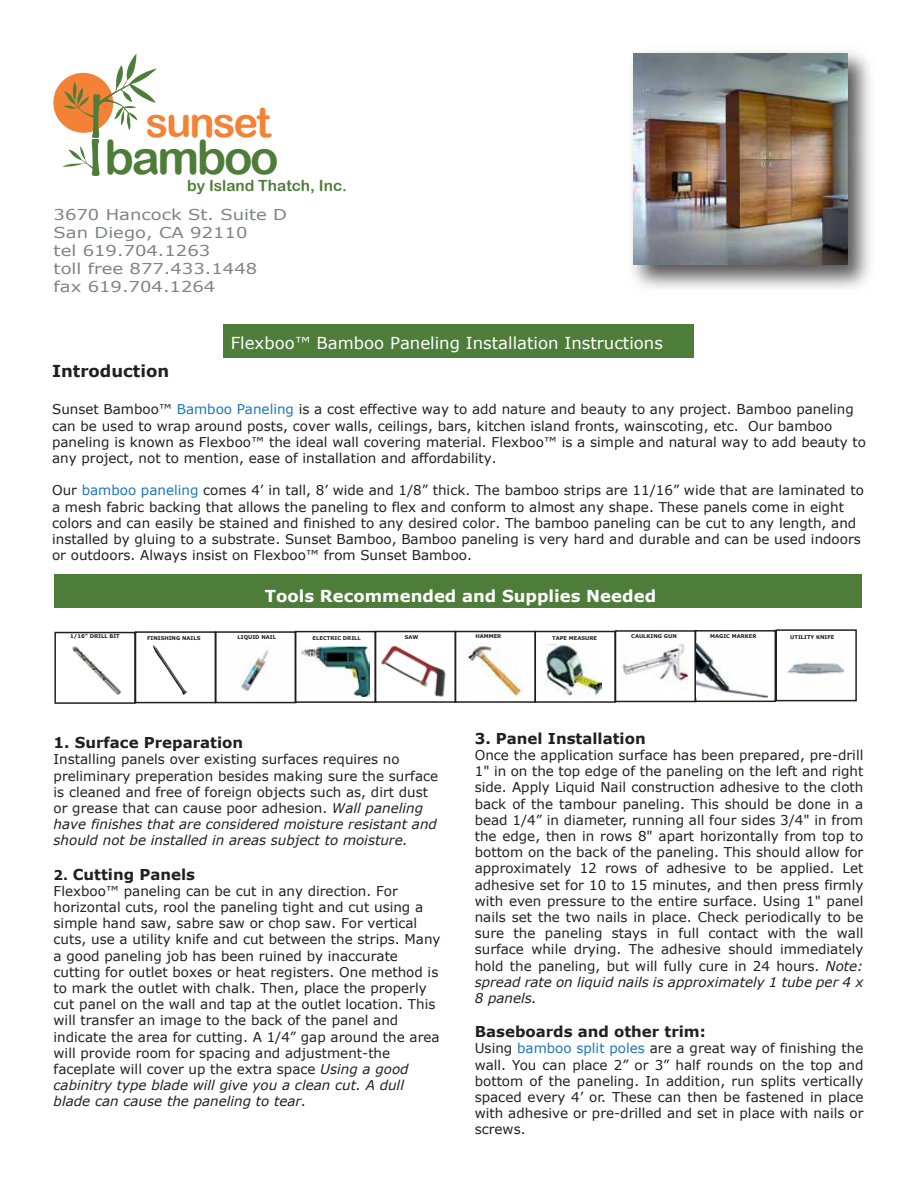
<style>
.page{position:relative;width:918px;height:1188px;background:#fff}
.page>*{position:absolute;margin:0;border:0;box-sizing:border-box;transform-origin:0 0}
.t1{font:47.25px "Arial Rounded MT Bold";letter-spacing:-.05em;color:#4e7d3a}
.t2{font:42px "Arial Rounded MT Bold";letter-spacing:-.05em;color:#f38236}
.t3{font:16.5px "Verdana";color:#fff}
.t4{font:700 16.5px "Verdana";color:#fff}
.t5{font:700 16.5px "Verdana";color:#231f20}
.t6{font:15.45px "Arial Rounded MT Bold";color:#4e7d3a}
.t7{font:15px/18px "Verdana";color:#808285;scale:1.2 1}
.t8{font:700 15px "Verdana";color:#231f20}
.t9{font:13.5px/16.2px "Verdana";color:#231f20}
.t10{font:700 5.25px "Verdana";color:#231f20}
.s1{color:#1c75bc}
.s2{font-style:italic}
.s3{font-size:13.5px}
</style>
<div class="page">
<div style="left:223px;top:324px;width:471px;height:34px;background:#4e7d3a"></div>
<svg style="left:53px;top:54px;width:104px;height:122px"></svg>
<img style="left:632px;top:51px;width:238px;height:237px">
<img style="left:633px;top:53px;width:215px;height:212px">
<div style="left:295px;top:631px;width:81px;height:72px;border:2px solid #231f20"></div>
<div style="left:375px;top:631px;width:81px;height:72px;border:2px solid #231f20"></div>
<div style="left:455px;top:631px;width:81px;height:72px;border:2px solid #231f20"></div>
<div style="left:535px;top:631px;width:81px;height:72px;border:2px solid #231f20"></div>
<div style="left:54px;top:632px;width:82px;height:72px;border:2px solid #231f20"></div>
<div style="left:615px;top:630px;width:81px;height:72px;border:2px solid #231f20"></div>
<div style="left:695px;top:630px;width:81px;height:72px;border:2px solid #231f20"></div>
<div style="left:776px;top:629px;width:81px;height:72px;border:2px solid #231f20"></div>
<svg style="left:153px;top:645px;width:34px;height:50px"></svg>
<img style="left:381px;top:645px;width:65px;height:52px">
<img style="left:465px;top:642px;width:59px;height:56px">
<img style="left:545px;top:645px;width:57px;height:51px">
<img style="left:787px;top:659px;width:56px;height:16px">
<img style="left:302px;top:646px;width:67px;height:51px">
<img style="left:622px;top:644px;width:70px;height:40px">
<img style="left:696px;top:641px;width:72px;height:56px">
<img style="left:72px;top:646px;width:49px;height:49px">
<img style="left:240px;top:650px;width:32px;height:45px">
<div style="left:215px;top:631px;width:81px;height:72px;border:2px solid #231f20"></div>
<div style="left:135px;top:631px;width:81px;height:72px;border:2px solid #231f20"></div>
<div style="left:55px;top:574px;width:807px;height:33px;background:#4e7d3a"></div>
<h2 class="t2" style="left:146px;top:97px;width:127px">sunset</h2>
<h1 class="t1" style="left:105px;top:130px;width:176px">bamboo</h1>
<p class="t6" style="left:187px;top:176px;width:161px">by Island Thatch, Inc.</p>
<p class="t7" style="left:54px;top:205px;width:196px">3670 Hancock St. Suite D<br>San Diego, CA 92110<br>tel 619.704.1263<br>toll free 877.433.1448 fax 619.704.1264</p>
<p class="t3" style="left:231px;top:332px;width:434px">Flexboo™ Bamboo Paneling Installation Instructions</p>
<p class="t5" style="left:52px;top:359px;width:119px">Introduction</p>
<p class="t9" style="left:52px;top:401px;width:815px">Sunset Bamboo™ <span class="s1">Bamboo Paneling</span> is a cost effective way to add nature and beauty to any project. Bamboo paneling can be used to wrap around posts, cover walls, ceilings, bars, kitchen island fronts, wainscoting, etc. Our bamboo paneling is known as Flexboo™ the ideal wall covering material. Flexboo™ is a simple and natural way to add beauty to any project, not to mention, ease of installation and affordability.</p>
<p class="t9" style="left:52px;top:482px;width:813px">Our <span class="s1">bamboo paneling</span> comes 4’ in tall, 8’ wide and 1/8” thick. The bamboo strips are 11/16” wide that are laminated to a mesh fabric backing that allows the paneling to flex and conform to almost any shape. These panels come in eight colors and can easily be stained and finished to any desired color. The bamboo paneling can be cut to any length, and installed by gluing to a substrate. Sunset Bamboo, Bamboo paneling is very hard and durable and can be used indoors or outdoors. Always insist on Flexboo™ from Sunset Bamboo.</p>
<p class="t4" style="left:265px;top:584px;width:393px">Tools Recommended and Supplies Needed</p>
<p class="t10" style="left:70px;top:632px;width:51px">1/16” DRILL BIT</p>
<p class="t10" style="left:147px;top:634px;width:55px">FINISHING NAILS</p>
<p class="t10" style="left:238px;top:633px;width:40px">LIQUID NAIL</p>
<p class="t10" style="left:313px;top:634px;width:50px">ELECTRIC DRILL</p>
<p class="t10" style="left:405px;top:633px;width:15px">SAW</p>
<p class="t10" style="left:475px;top:632px;width:27px">HAMMER</p>
<p class="t10" style="left:552px;top:634px;width:46px">TAPE MEASURE</p>
<p class="t10" style="left:631px;top:633px;width:47px">CAULKING GUN</p>
<p class="t10" style="left:710px;top:632px;width:48px">MAGIC MARKER</p>
<p class="t10" style="left:790px;top:633px;width:46px">UTILITY KNIFE</p>
<p class="t8" style="left:54px;top:732px;width:191px">1. Surface Preparation</p>
<p class="t9" style="left:54px;top:751px;width:386px">Installing panels over existing surfaces requires no preliminary preperation besides making sure the surface is cleaned and free of foreign objects such as, dirt dust or grease that can cause poor adhesion. <span class="s2">Wall paneling have finishes that are considered moisture resistant and should not be installed in areas subject to moisture.</span></p>
<p class="t8" style="left:54px;top:864px;width:143px"><span class="s3">2.</span> Cutting Panels</p>
<p class="t9" style="left:54px;top:882px;width:388px">Flexboo™ paneling can be cut in any direction. For horizontal cuts, rool the paneling tight and cut using a simple hand saw, sabre saw or chop saw. For vertical cuts, use a utility knife and cut between the strips. Many a good paneling job has been ruined by inaccurate cutting for outlet boxes or heat registers. One method is to mark the outlet with chalk. Then, place the properly cut panel on the wall and tap at the outlet location. This will transfer an image to the back of the panel and indicate the area for cutting. A 1/4” gap around the area will provide room for spacing and adjustment-the faceplate will cover up the extra space <span class="s2">Using a good cabinitry type blade will give you a clean cut. A dull blade can cause the paneling to tear.</span></p>
<p class="t8" style="left:475px;top:728px;width:172px">3. Panel Installation</p>
<p class="t9" style="left:475px;top:747px;width:390px;text-align:justify">Once the application surface has been prepared, pre-drill 1" in on the top edge of the paneling on the left and right side. Apply Liquid Nail construction adhesive to the cloth back of the tambour paneling. This should be done in a bead 1/4” in diameter, running all four sides 3/4" in from the edge, then in rows 8" apart horizontally from top to bottom on the back of the paneling. This should allow for approximately 12 rows of adhesive to be applied. Let adhesive set for 10 to 15 minutes, and then press firmly with even pressure to the entire surface. Using 1" panel nails set the two nails in place. Check periodically to be sure the paneling stays in full contact with the wall surface while drying. The adhesive should immediately hold the paneling, but will fully cure in 24 hours. <span class="s2">Note: spread rate on liquid nails is approximately 1 tube per 4 x 8 panels.</span></p>
<p class="t8" style="left:475px;top:1021px;width:233px">Baseboards and other trim:</p>
<p class="t9" style="left:475px;top:1040px;width:390px;text-align:justify">Using <span class="s1">bamboo split poles</span> are a great way of finishing the wall. You can place 2” or 3” half rounds on the top and bottom of the paneling. In addition, run splits vertically spaced every 4’ or. These can then be fastened in place with adhesive or pre-drilled and set in place with nails or screws.</p>
</div>
